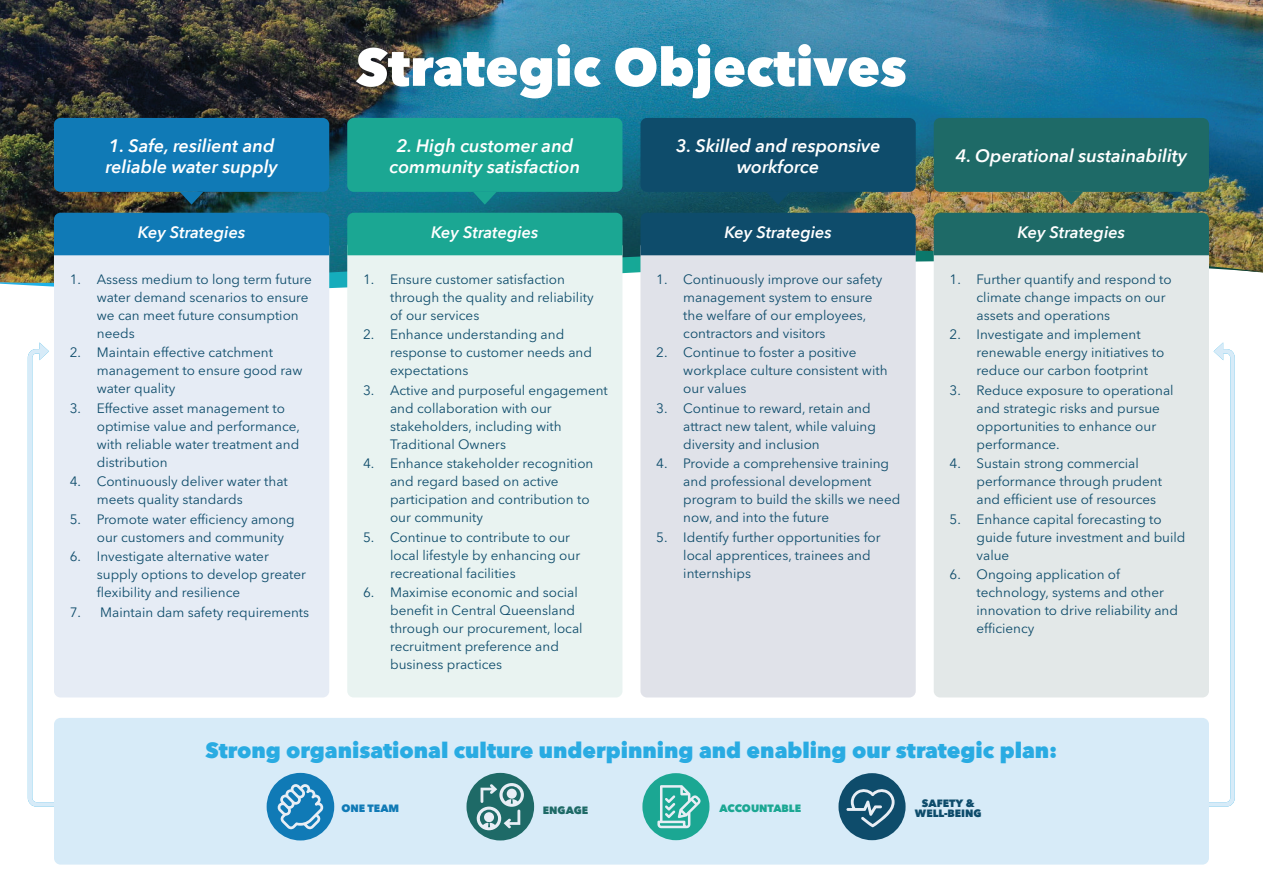
<style>
.page{position:relative;width:1263px;height:893px;background:#fff}
.page>*{position:absolute;margin:0;border:0;box-sizing:border-box;transform-origin:0 0}
.t1{font:800 52.5px "Avenir Next";color:#fff}
.Paragraph_Style_1{font:800 21.6px "Avenir Next";color:#29abe2}
.t2{font:italic 600 18px/21.6px "Avenir Next";color:#fff;text-align:center}
.t3{font:italic 600 16.5px "Avenir Next";color:#fff}
.t4{font:13.5px/18px "Avenir Next LT Pro";color:#0e4c6b}
.Paragraph_Style_1-2{font:800 10.65px/10.6px "Avenir Next";color:#0e4c6b;text-align:center}
.Paragraph_Style_1-3{font:800 10.65px "Avenir Next";color:#1ba793}
.Paragraph_Style_1-4{font:800 10.65px "Avenir Next";color:#107ab6}
.Paragraph_Style_1-5{font:800 10.65px "Avenir Next";color:#1e6a67}
</style>
<div class="page">
<svg style="left:27px;top:342px;width:39px;height:465px"></svg>
<svg style="left:1197px;top:342px;width:38px;height:465px"></svg>
<img style="left:0;top:0;width:1263px;height:250px">
<img style="left:0;top:250px;width:1263px;height:43px">
<div style="left:54px;top:240px;width:275px;height:457px;background:#e6ecf5;border-radius:7px"></div>
<div style="left:347px;top:240px;width:275px;height:457px;background:#e9f3f1;border-radius:7px"></div>
<div style="left:640px;top:240px;width:276px;height:457px;background:#e0e2e9;border-radius:7px"></div>
<div style="left:934px;top:240px;width:275px;height:457px;background:#e3e8e8;border-radius:7px"></div>
<div style="left:54px;top:718px;width:1155px;height:147px;background:#d7ebf8;border-radius:7px"></div>
<div style="left:54px;top:118px;width:275px;height:74px;background:#107ab6;border-radius:7px"></div>
<div style="left:347px;top:118px;width:275px;height:74px;background:#1ba793;border-radius:7px"></div>
<div style="left:640px;top:118px;width:276px;height:74px;background:#0e4c6b;border-radius:7px"></div>
<div style="left:934px;top:118px;width:275px;height:74px;background:#1e6a67;border-radius:7px"></div>
<div style="left:54px;top:213px;width:275px;height:42px;background:#107ab6"></div>
<div style="left:347px;top:213px;width:275px;height:42px;background:#1ba793"></div>
<div style="left:640px;top:213px;width:276px;height:42px;background:#0e4c6b"></div>
<div style="left:934px;top:213px;width:275px;height:42px;background:#1e6a67"></div>
<svg style="left:180px;top:192px;width:23px;height:13px"></svg>
<svg style="left:473px;top:192px;width:24px;height:13px"></svg>
<svg style="left:766px;top:192px;width:24px;height:13px"></svg>
<svg style="left:1059px;top:192px;width:24px;height:13px"></svg>
<div style="left:267px;top:773px;width:67px;height:67px;background:#107ab6;border-radius:50%"></div>
<svg style="left:277px;top:784px;width:47px;height:45px"></svg>
<div style="left:466px;top:773px;width:68px;height:67px;background:#1e6a67;border-radius:50%"></div>
<svg style="left:477px;top:783px;width:47px;height:47px"></svg>
<div style="left:838px;top:773px;width:67px;height:67px;background:#0e4c6b;border-radius:50%"></div>
<svg style="left:846px;top:789px;width:48px;height:38px"></svg>
<div style="left:642px;top:773px;width:67px;height:67px;background:#1ba793;border-radius:50%"></div>
<svg style="left:657px;top:785px;width:44px;height:43px"></svg>
<p class="t1" style="left:356px;top:35px;width:552px">Strategic Objectives</p>
<p class="t2" style="left:106px;top:134px;width:174px;text-align:left">1. Safe, resilient and reliable water supply</p>
<p class="t2" style="left:390px;top:134px;width:192px">2. High customer and community satisfaction</p>
<p class="t2" style="left:676px;top:134px;width:206px">3. Skilled and responsive workforce</p>
<p class="t2" style="left:956px;top:145px;width:233px">4. Operational sustainability</p>
<p class="t3" style="left:138px;top:218px;width:109px">Key Strategies</p>
<p class="t3" style="left:431px;top:218px;width:109px">Key Strategies</p>
<p class="t3" style="left:724px;top:218px;width:109px">Key Strategies</p>
<p class="t3" style="left:1018px;top:218px;width:109px">Key Strategies</p>
<p class="t4" style="left:97px;top:270px;width:217px;text-indent:-27px">1. Assess medium to long term future water demand scenarios to ensure we can meet future consumption needs</p>
<p class="t4" style="left:97px;top:343px;width:207px;text-indent:-27px">2. Maintain effective catchment management to ensure good raw water quality</p>
<p class="t4" style="left:97px;top:399px;width:205px;text-indent:-27px">3. Effective asset management to optimise value and performance, with reliable water treatment and distribution</p>
<p class="t4" style="left:97px;top:472px;width:192px;text-indent:-27px">4. Continuously deliver water that meets quality standards</p>
<p class="t4" style="left:97px;top:510px;width:199px;text-indent:-27px">5. Promote water efficiency among our customers and community</p>
<p class="t4" style="left:97px;top:547px;width:211px;text-indent:-27px">6. Investigate alternative water supply options to develop greater flexibility and resilience</p>
<p class="t4" style="left:70px;top:603px;width:241px">7. Maintain dam safety requirements</p>
<p class="t4" style="left:390px;top:270px;width:205px;text-indent:-27px">1. Ensure customer satisfaction through the quality and reliability of our services</p>
<p class="t4" style="left:390px;top:325px;width:203px;text-indent:-27px">2. Enhance understanding and response to customer needs and expectations</p>
<p class="t4" style="left:390px;top:381px;width:219px;text-indent:-27px">3. Active and purposeful engagement and collaboration with our stakeholders, including with<br>Traditional Owners</p>
<p class="t4" style="left:390px;top:454px;width:205px;text-indent:-27px">4. Enhance stakeholder recognition and regard based on active participation and contribution to our community</p>
<p class="t4" style="left:390px;top:528px;width:192px;text-indent:-27px">5. Continue to contribute to our local lifestyle by enhancing our recreational facilities</p>
<p class="t4" style="left:390px;top:583px;width:194px;text-indent:-27px">6. Maximise economic and social benefit in Central Queensland through our procurement, local recruitment preference and business practices</p>
<p class="t4" style="left:683px;top:270px;width:200px;text-indent:-27px">1. Continuously improve our safety management system to ensure the welfare of our employees, contractors and visitors</p>
<p class="t4" style="left:683px;top:343px;width:206px;text-indent:-27px">2. Continue to foster a positive workplace culture consistent with our values</p>
<p class="t4" style="left:683px;top:399px;width:194px;text-indent:-27px">3. Continue to reward, retain and attract new talent, while valuing diversity and inclusion</p>
<p class="t4" style="left:683px;top:454px;width:218px;text-indent:-27px">4. Provide a comprehensive training and professional development program to build the skills we need now, and into the future</p>
<p class="t4" style="left:683px;top:528px;width:199px;text-indent:-27px">5. Identify further opportunities for local apprentices, trainees and internships</p>
<p class="t4" style="left:976px;top:270px;width:197px;text-indent:-27px">1. Further quantify and respond to climate change impacts on our assets and operations</p>
<p class="t4" style="left:976px;top:325px;width:189px;text-indent:-27px">2. Investigate and implement renewable energy initiatives to reduce our carbon footprint</p>
<p class="t4" style="left:976px;top:381px;width:199px;text-indent:-27px">3. Reduce exposure to operational and strategic risks and pursue opportunities to enhance our performance.</p>
<p class="t4" style="left:976px;top:454px;width:187px;text-indent:-27px">4. Sustain strong commercial performance through prudent and efficient use of resources</p>
<p class="t4" style="left:976px;top:510px;width:210px;text-indent:-27px">5. Enhance capital forecasting to guide future investment and build value</p>
<p class="t4" style="left:976px;top:565px;width:203px;text-indent:-27px">6. Ongoing application of technology, systems and other innovation to drive reliability and efficiency</p>
<p class="Paragraph_Style_1" style="left:205px;top:737px;width:853px">Strong organisational culture underpinning and enabling our strategic plan:</p>
<p class="Paragraph_Style_1-4" style="left:341px;top:802px;width:59px">ONE TEAM</p>
<p class="Paragraph_Style_1-5" style="left:543px;top:803px;width:47px">ENGAGE</p>
<p class="Paragraph_Style_1-2" style="left:915px;top:797px;width:68px">SAFETY &amp;<br>WELL-BEING</p>
<p class="Paragraph_Style_1-3" style="left:719px;top:802px;width:83px">ACCOUNTABLE</p>
</div>
